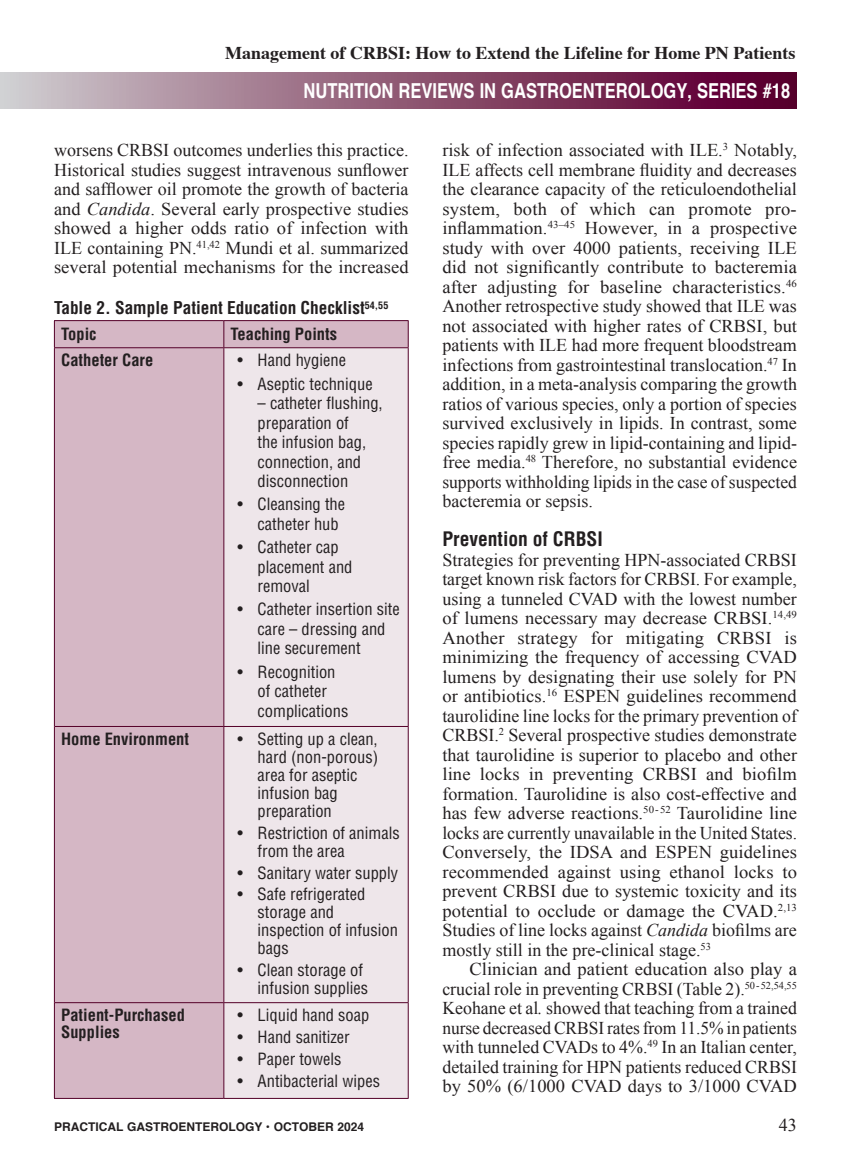
<style>
.page{position:relative;width:851px;height:1161px;background:#fff}
.page>*{position:absolute;margin:0;border:0;box-sizing:border-box;transform-origin:0 0}
.t1{font:700 20.7px "Helvetica";color:#fff;scale:.8 1}
.A_Subhead_first_line_only{font:700 condensed 19.5px "Helvetica LT Std";color:#231f20}
.A_Body_Copy-1st_P{font:18px/19.5px "Times New Roman";color:#231f20;text-align:justify}
.A_Body_Copy{font:18px/19.5px "Times New Roman";color:#231f20;text-align:justify}
.t2{font:700 18px "Times";color:#231f20}
.A_table_header{font:700 condensed 17.25px "Helvetica LT Std";color:#231f20}
.t3{font:condensed 16.5px/19.5px "Helvetica LT Std";color:#231f20}
.A_table_header-2{font:700 condensed 16.5px/16.5px "Helvetica LT Std";color:#231f20}
.t4{font:700 12px "Helvetica";color:#231f20}
.s1{font-style:italic}
</style>
<div class="page">
<div style="left:0;top:73px;width:796px;height:36px;background:linear-gradient(to right,#cec9cc,#550025)"></div>
<div style="left:55px;top:321px;width:353px;height:777px;background:#d5b7c5"></div>
<div style="left:224px;top:348px;width:184px;height:750px;background:#eee6ea"></div>
<hr style="left:408px;top:348px;width:1px;height:378px;background:#540028">
<hr style="left:224px;top:726px;width:184px;height:1px;background:#540028">
<hr style="left:408px;top:727px;width:1px;height:275px;background:#540028">
<hr style="left:224px;top:1002px;width:184px;height:1px;background:#540028">
<hr style="left:408px;top:1003px;width:1px;height:95px;background:#540028">
<hr style="left:224px;top:1098px;width:184px;height:1px;background:#540028">
<hr style="left:54px;top:348px;width:1px;height:378px;background:#540028">
<hr style="left:54px;top:726px;width:1px;height:277px;background:#540028">
<hr style="left:54px;top:1003px;width:1px;height:95px;background:#540028">
<hr style="left:223px;top:348px;width:1px;height:378px;background:#540028">
<hr style="left:223px;top:727px;width:1px;height:275px;background:#540028">
<hr style="left:223px;top:1003px;width:1px;height:95px;background:#540028">
<hr style="left:55px;top:726px;width:169px;height:1px;background:#540028">
<hr style="left:55px;top:1002px;width:169px;height:1px;background:#540028">
<hr style="left:54px;top:1098px;width:170px;height:1px;background:#540028">
<svg style="left:223px;top:321px;width:1px;height:26px"></svg>
<hr style="left:54px;top:320px;width:170px;height:1px;background:#540028">
<svg style="left:54px;top:321px;width:1px;height:26px"></svg>
<hr style="left:54px;top:347px;width:170px;height:1px;background:#540028">
<hr style="left:224px;top:320px;width:184px;height:1px;background:#540028">
<svg style="left:408px;top:321px;width:1px;height:26px"></svg>
<hr style="left:224px;top:347px;width:184px;height:1px;background:#540028">
<p class="t2" style="left:225px;top:35px;width:572px">Management of CRBSI: How to Extend the Lifeline for Home PN Patients</p>
<p class="t1" style="left:303px;top:74px;width:609px">NUTRITION REVIEWS IN GASTROENTEROLOGY, SERIES #18</p>
<p class="A_Body_Copy-1st_P" style="left:54px;top:140px;width:356px">worsens CRBSI outcomes underlies this practice.<br>Historical studies suggest intravenous sunflower and safflower oil promote the growth of bacteria and <span class="s1">Candida</span>. Several early prospective studies showed a higher odds ratio of infection with ILE containing PN.<sup>41,42</sup> Mundi et al. summarized several potential mechanisms for the increased</p>
<p class="A_Body_Copy-1st_P" style="left:442px;top:140px;width:356px">risk of infection associated with ILE.<sup>3</sup> Notably, ILE affects cell membrane fluidity and decreases the clearance capacity of the reticuloendothelial system, both of which can promote pro&shy;inflammation.<sup>43–45</sup> However, in a prospective study with over 4000 patients, receiving ILE did not significantly contribute to bacteremia after adjusting for baseline characteristics.<sup>46<br></sup>Another retrospective study showed that ILE was not associated with higher rates of CRBSI, but patients with ILE had more frequent bloodstream infections from gastrointestinal translocation.<sup>47</sup> In addition, in a meta-analysis comparing the growth ratios of various species, only a portion of species survived exclusively in lipids. In contrast, some species rapidly grew in lipid-containing and lipid&shy;free media.<sup>48</sup> Therefore, no substantial evidence supports withholding lipids in the case of suspected bacteremia or sepsis.</p>
<p class="A_Subhead_first_line_only" style="left:442px;top:527px;width:162px">Prevention of CRBSI</p>
<p class="A_Body_Copy-1st_P" style="left:442px;top:549px;width:356px">Strategies for preventing HPN-associated CRBSI target known risk factors for CRBSI. For example, using a tunneled CVAD with the lowest number of lumens necessary may decrease CRBSI.<sup>14,49<br></sup>Another strategy for mitigating CRBSI is minimizing the frequency of accessing CVAD lumens by designating their use solely for PN or antibiotics.<sup>16</sup> ESPEN guidelines recommend taurolidine line locks for the primary prevention of CRBSI.<sup>2</sup> Several prospective studies demonstrate that taurolidine is superior to placebo and other line locks in preventing CRBSI and biofilm formation. Taurolidine is also cost-effective and has few adverse reactions.<sup>50-52</sup> Taurolidine line locks are currently unavailable in the United States.<br>Conversely, the IDSA and ESPEN guidelines recommended against using ethanol locks to prevent CRBSI due to systemic toxicity and its potential to occlude or damage the CVAD.<sup>2,13<br></sup>Studies of line locks against <span class="s1">Candida</span> biofilms are mostly still in the pre-clinical stage.<sup>53</sup></p>
<p class="A_Body_Copy" style="left:442px;top:959px;width:356px;text-indent:27px">Clinician and patient education also play a crucial role in preventing CRBSI (Table 2).<sup>50-52,54,55<br></sup>Keohane et al<span class="s1">.</span> showed that teaching from a trained nurse decreased CRBSI rates from 11.5% in patients with tunneled CVADs to 4%.<sup>49</sup> In an Italian center, detailed training for HPN patients reduced CRBSI by 50% (6/1000 CVAD days to 3/1000 CVAD</p>
<p class="A_table_header" style="left:54px;top:297px;width:336px">Table 2. Sample Patient Education Checklist<sup>54,55</sup></p>
<p class="A_table_header-2" style="left:61px;top:326px;width:37px">Topic</p>
<p class="A_table_header-2" style="left:230px;top:326px;width:108px">Teaching Points</p>
<p class="A_table_header-2" style="left:61px;top:352px;width:94px">Catheter Care</p>
<p class="t3" style="left:237px;top:351px;width:110px">• Hand hygiene</p>
<p class="t3" style="left:237px;top:374px;width:137px">• Aseptic technique</p>
<p class="t3" style="left:257px;top:393px;width:127px">– catheter flushing, preparation of<br>the infusion bag, connection, and disconnection</p>
<p class="t3" style="left:257px;top:495px;width:89px;text-indent:-20px">• Cleansing the catheter hub</p>
<p class="t3" style="left:257px;top:537px;width:96px;text-indent:-20px">• Catheter cap placement and removal</p>
<p class="t3" style="left:257px;top:600px;width:144px;text-indent:-20px">• Catheter insertion site care – dressing and line securement</p>
<p class="t3" style="left:257px;top:662px;width:92px;text-indent:-20px">• Recognition of catheter complications</p>
<p class="A_table_header-2" style="left:61px;top:731px;width:129px">Home Environment</p>
<p class="t3" style="left:257px;top:730px;width:122px;line-height:18px;text-indent:-20px">• Setting up a clean, hard (non-porous) area for aseptic infusion bag preparation</p>
<p class="t3" style="left:257px;top:824px;width:144px;line-height:18px;text-indent:-20px">• Restriction of animals from the area</p>
<p class="t3" style="left:237px;top:863px;width:162px">• Sanitary water supply</p>
<p class="t3" style="left:257px;top:885px;width:142px;line-height:18px;text-indent:-20px">• Safe refrigerated storage and inspection of infusion bags</p>
<p class="t3" style="left:257px;top:961px;width:112px;line-height:18px;text-indent:-20px">• Clean storage of infusion supplies</p>
<p class="A_table_header-2" style="left:61px;top:1007px;width:125px">Patient-Purchased<br>Supplies</p>
<p class="t3" style="left:237px;top:1005px;width:134px">• Liquid hand soap</p>
<p class="t3" style="left:237px;top:1027px;width:114px">• Hand sanitizer</p>
<p class="t3" style="left:237px;top:1049px;width:106px">• Paper towels</p>
<p class="t3" style="left:237px;top:1071px;width:144px">• Antibacterial wipes</p>
<p class="t4" style="left:54px;top:1117px;width:311px">PRACTICAL GASTROENTEROLOGY • OCTOBER 2024</p>
<p class="A_Body_Copy-1st_P" style="left:778px;top:1115px;width:19px">43</p>
</div>
